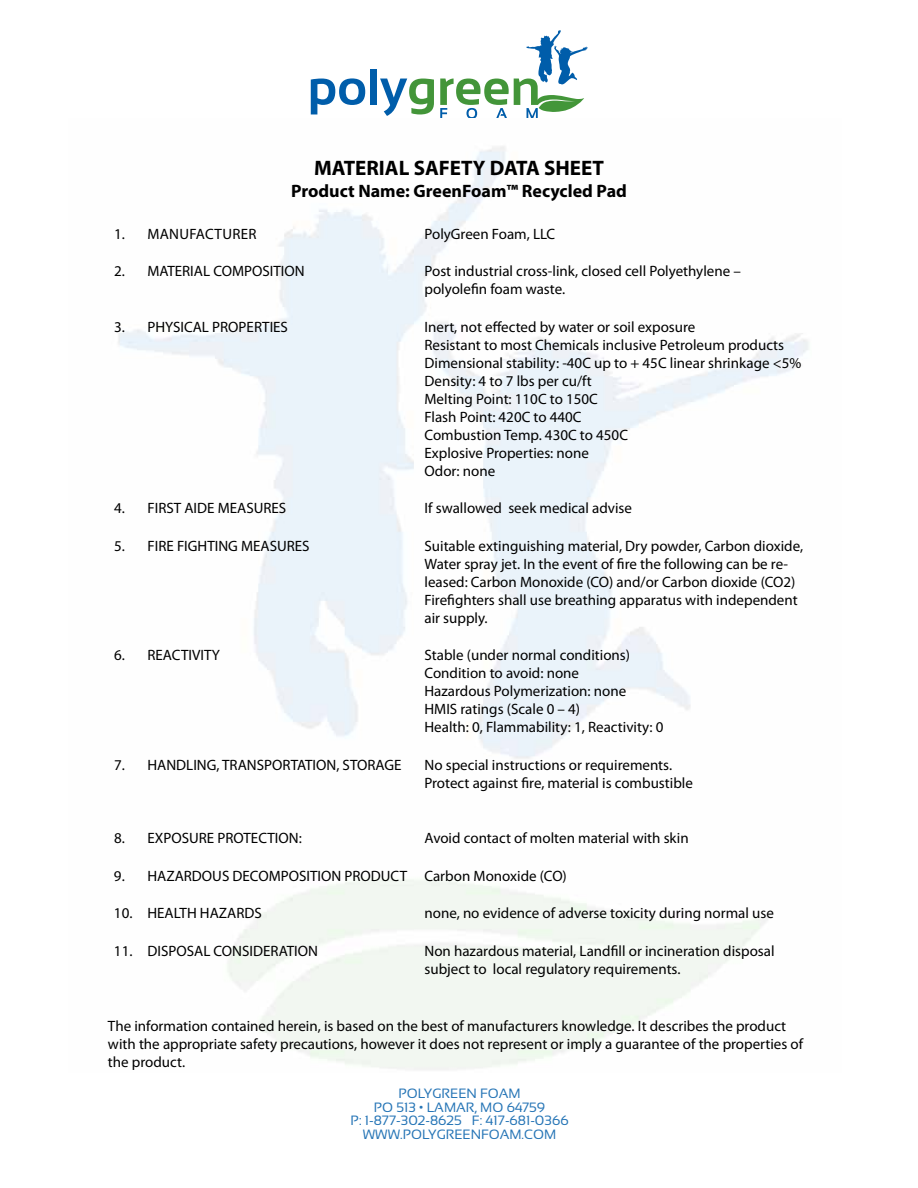
<style>
.page{position:relative;width:918px;height:1188px;background:#fff}
.page>*{position:absolute;margin:0;border:0;box-sizing:border-box;transform-origin:0 0}
.t1{font:700 21px "Myriad Pro";color:#000}
.t2{font:700 18px "Myriad Pro";color:#000}
.t3{font:15px/18px "Myriad Pro";color:#000}
.t4{font:15px "Myriad Pro";letter-spacing:.02em;color:#000}
.t5{font:13.5px/13.5px "Sansation";color:#2675b6;text-align:center}
</style>
<div class="page">
<svg style="left:311px;top:78px;width:54px;height:36px"></svg>
<div style="left:370px;top:69px;width:7px;height:36px;background:#005daa"></div>
<svg style="left:380px;top:79px;width:54px;height:37px"></svg>
<svg style="left:440px;top:30px;width:148px;height:88px"></svg>
<h1 class="t1" style="left:314px;top:154px;width:291px">MATERIAL SAFETY DATA SHEET</h1>
<p class="t2" style="left:291px;top:179px;width:337px">Product Name: GreenFoam™ Recycled Pad</p>
<p class="t4" style="left:114px;top:224px;width:144px">1. Manufacturer</p>
<p class="t3" style="left:424px;top:224px;width:131px">PolyGreen Foam, LLC</p>
<p class="t3" style="left:114px;top:262px;width:54px">2. MATER</p>
<p class="t3" style="left:190px;top:262px;width:114px">IAL COMPOSITION</p>
<p class="t3" style="left:424px;top:262px;width:318px">Post industrial cross-link, closed cell Polyethylene – polyolefin foam waste.</p>
<p class="t3" style="left:114px;top:317px;width:176px">3. PHYSICAL PROPERTIES</p>
<p class="t3" style="left:424px;top:317px;width:378px">Inert, not effected by water or soil exposure<br>Resistant to most Chemicals inclusive Petroleum products Dimensional stability: -40C up to + 45C linear shrinkage &lt;5% Density: 4 to 7 lbs per cu/ft<br>Melting Point: 110C to 150C<br>Flash Point: 420C to 440C<br>Combustion Temp. 430C to 450C<br>Explosive Properties: none<br>Odor: none</p>
<p class="t3" style="left:114px;top:499px;width:174px">4. FIRST AIDE MEASURES</p>
<p class="t3" style="left:424px;top:499px;width:209px">If swallowed seek medical advise</p>
<p class="t3" style="left:114px;top:536px;width:197px">5. FIRE FIGHTING MEASURES</p>
<p class="t3" style="left:424px;top:536px;width:380px">Suitable extinguishing material, Dry powder, Carbon dioxide, Water spray jet. In the event of fire the following can be re&shy;leased: Carbon Monoxide (CO) and/or Carbon dioxide (CO2)<br>Firefighters shall use breathing apparatus with independent air supply.</p>
<p class="t3" style="left:114px;top:646px;width:43px">6. REACT</p>
<p class="t3" style="left:188px;top:646px;width:33px">IVITY</p>
<p class="t3" style="left:424px;top:646px;width:241px">Stable (under normal conditions)<br>Condition to avoid: none<br>Hazardous Polymerization: none<br>HMIS ratings (Scale 0 – 4)<br>Health: 0, Flammability: 1, Reactivity: 0</p>
<p class="t3" style="left:114px;top:755px;width:118px">7. HAN DLING, TRAN</p>
<p class="t3" style="left:257px;top:755px;width:34px">SPORTAT</p>
<p class="t3" style="left:313px;top:755px;width:89px">ION, STORAGE</p>
<p class="t3" style="left:424px;top:755px;width:270px">No special instructions or requirements.<br>Protect against fire, material is combustible</p>
<p class="t3" style="left:114px;top:829px;width:84px">8. EXPOSURE</p>
<p class="t3" style="left:217px;top:829px;width:35px">PROTECT</p>
<p class="t3" style="left:275px;top:829px;width:28px">ION:</p>
<p class="t3" style="left:424px;top:829px;width:266px">Avoid contact of molten material with skin</p>
<p class="t3" style="left:114px;top:866px;width:277px">9. HAZARDOUS DECOMPOSITION PRODUCT</p>
<p class="t3" style="left:424px;top:866px;width:144px">Carbon Monoxide (CO)</p>
<p class="t3" style="left:114px;top:904px;width:149px">10. HEALTH HAZARDS</p>
<p class="t3" style="left:424px;top:904px;width:351px">none, no evidence of adverse toxicity during normal use</p>
<p class="t3" style="left:114px;top:941px;width:158px">11. DISPOSAL CONSIDERAT</p>
<p class="t3" style="left:294px;top:941px;width:23px">ION</p>
<p class="t3" style="left:424px;top:941px;width:352px">Non hazardous material, Landfill or incineration disposal subject to local regulatory requirements.</p>
<p class="t3" style="left:108px;top:1017px;width:697px">The information contained herein, is based on the best of manufacturers knowledge. It describes the product with the appropriate safety precautions, however it does not represent or imply a guarantee of the properties of the product.</p>
<p class="t5" style="left:350px;top:1087px;width:220px">POLYGREEN FOAM<br>PO 513 • LAMAR, MO 64759<br>P: 1-877-302-8625 F: 417-681-0366<br>WWW.POLYGREENFOAM.COM</p>
</div>
